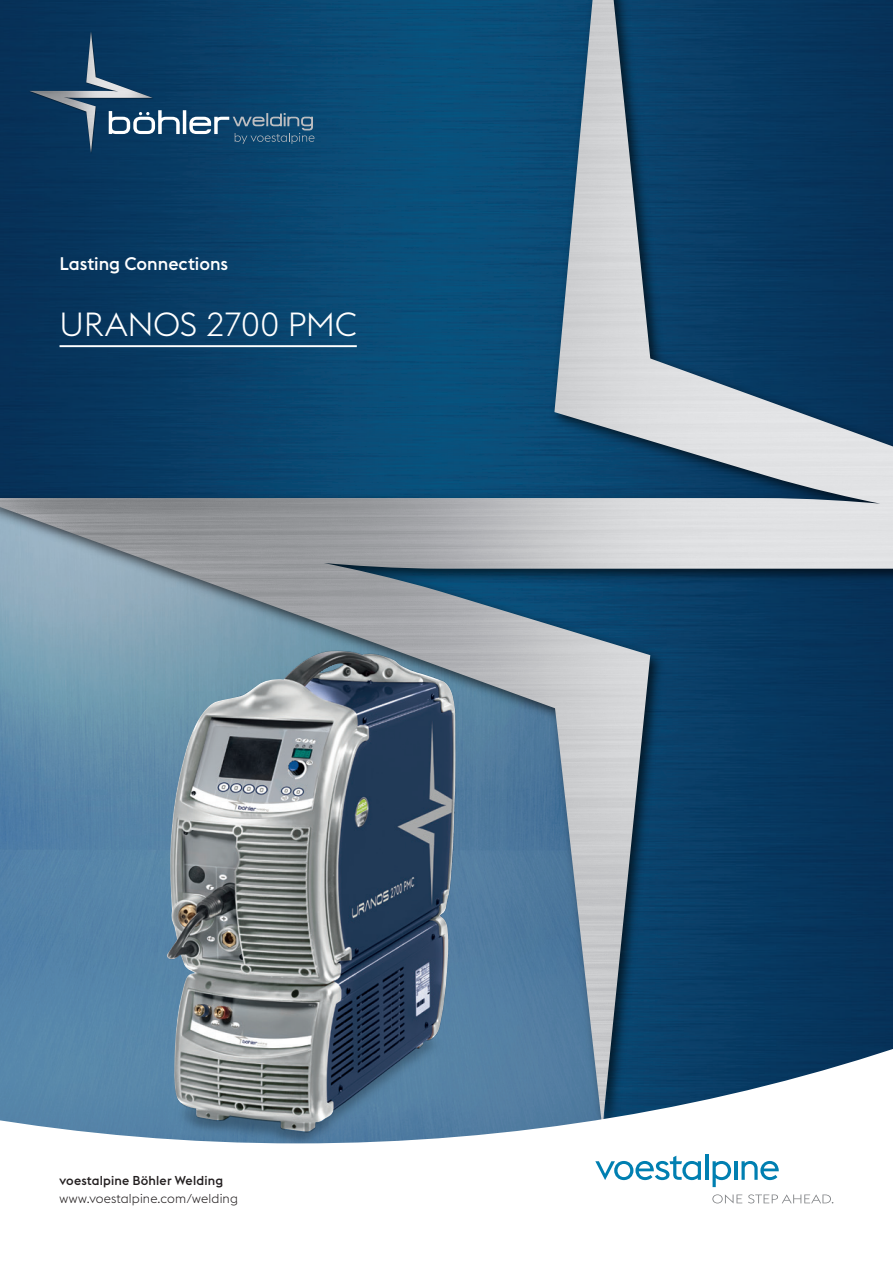
<style>
.page{position:relative;width:893px;height:1263px;background:#fff}
.page>*{position:absolute;margin:0;border:0;box-sizing:border-box;transform-origin:0 0}
.C__HL-1__nome_macchi{font:300 33px "voestalpine";letter-spacing:-.01em;color:#fff}
.C__Subhead__sopra_no{font:500 18px "voestalpine";color:#fff}
.Companyname{font:300 12.75px "voestalpine";letter-spacing:.01em;color:#231f20}
.Companyname-2{font:500 12.75px "voestalpine";letter-spacing:.015em;color:#231f20}
</style>
<div class="page">
<img style="left:0;top:0;width:893px;height:1042px">
<svg style="left:0;top:1042px;width:893px;height:162px"></svg>
<svg style="left:595px;top:1156px;width:106px;height:24px"></svg>
<hr style="left:705px;top:1154px;width:3px;height:26px;background:#007fb1">
<svg style="left:713px;top:1161px;width:18px;height:26px"></svg>
<hr style="left:734px;top:1161px;width:3px;height:19px;background:#007fb1">
<svg style="left:741px;top:1161px;width:38px;height:19px"></svg>
<svg style="left:712px;top:1194px;width:30px;height:9px"></svg>
<svg style="left:748px;top:1194px;width:85px;height:9px"></svg>
<p class="C__Subhead__sopra_no" style="left:60px;top:252px;width:170px">Lasting Connections</p>
<p class="C__HL-1__nome_macchi" style="left:60px;top:305px;width:299px">URANOS 2700 PMC</p>
<p class="Companyname-2" style="left:60px;top:1173px;width:165px">voestalpine Böhler Welding</p>
<p class="Companyname" style="left:60px;top:1191px;width:180px">www.voestalpine.com/welding</p>
</div>
